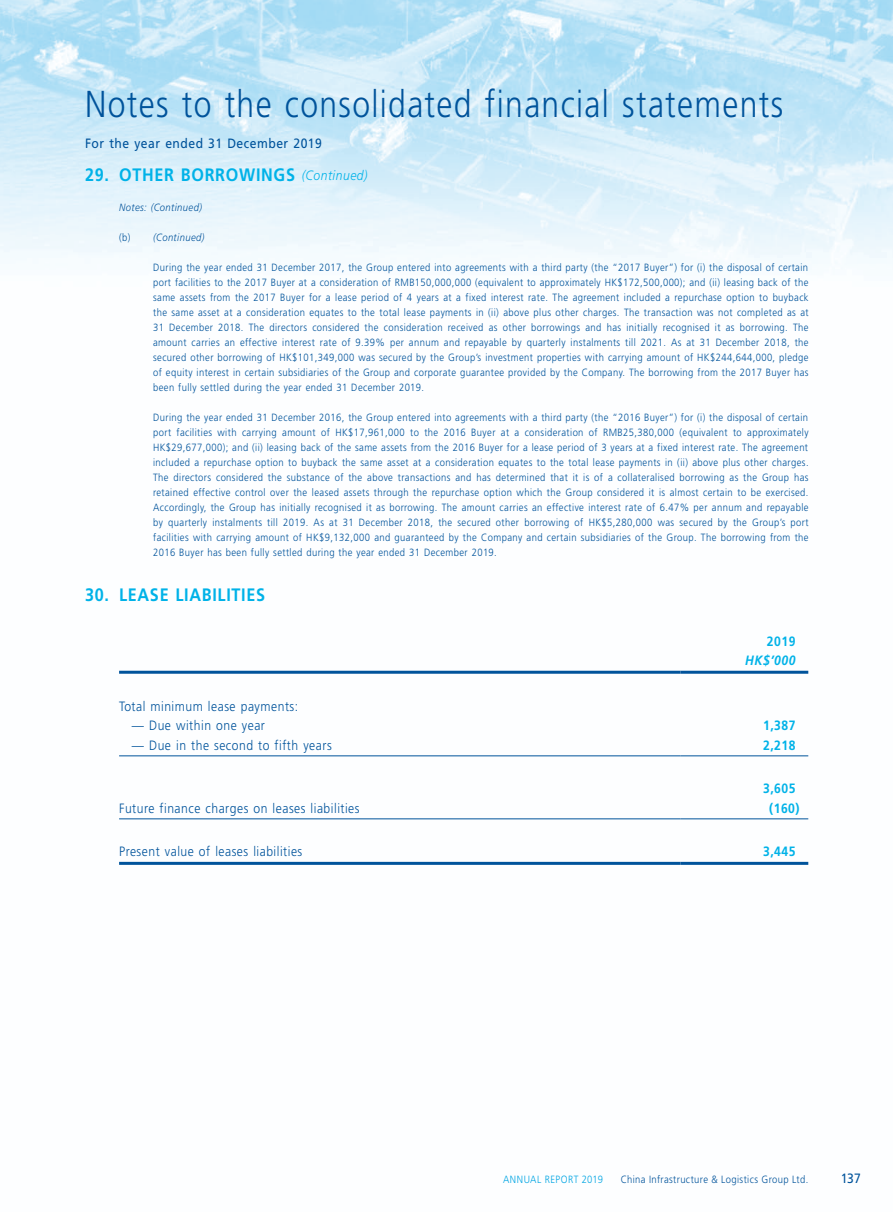
<style>
.page{position:relative;width:893px;height:1212px;background:#fff}
.page>*{position:absolute;margin:0;border:0;box-sizing:border-box;transform-origin:0 0}
.t1{font:300 37.5px "Frutiger";letter-spacing:.04em;color:#00539b;scale:.85 1}
.t2{font:700 18px "Frutiger";letter-spacing:.04em;color:#00b2e8;scale:.9 1}
.t3{font:300 13.5px "Frutiger";letter-spacing:.04em;color:#00539b;scale:.9 1}
.t4{font:13.5px "Frutiger";letter-spacing:.04em;color:#00539b;scale:.9 1}
.t5{font:700 13.5px "Frutiger";letter-spacing:.04em;color:#00b2e8;scale:.9 1}
.t6{font:italic 700 13.5px "Frutiger";color:#00b2e8;scale:.9 1}
.t7{font:300 10.5px/15px "Frutiger";letter-spacing:.04em;color:#00539b;text-align:justify;scale:.9 1}
.t8{font:italic 300 10.5px "Frutiger";letter-spacing:.04em;color:#00539b;scale:.9 1}
.t9{font:300 10.5px "Frutiger";letter-spacing:.05em;color:#00a5e3;scale:.9 1}
.s1{font-weight:300;font-style:italic;font-size:13.5px}
.s2{font-style:normal}
</style>
<div class="page">
<img style="left:0;top:0;width:892px;height:865px">
<hr style="left:119px;top:671px;width:561px;height:3px;background:#00539b">
<hr style="left:680px;top:671px;width:128px;height:3px;background:#00539b">
<hr style="left:119px;top:755px;width:561px;height:1px;background:#00539b">
<hr style="left:680px;top:755px;width:128px;height:1px;background:#00539b">
<hr style="left:119px;top:818px;width:561px;height:1px;background:#00539b">
<hr style="left:680px;top:818px;width:128px;height:1px;background:#00539b">
<hr style="left:119px;top:862px;width:561px;height:3px;background:#00539b">
<hr style="left:680px;top:862px;width:128px;height:3px;background:#00539b">
<h1 class="t1" style="left:85px;top:89px;width:822px">Notes to the consolidated financial statements</h1>
<p class="t4" style="left:85px;top:138px;width:265px">For the year ended 31 December 2019</p>
<h2 class="t2" style="left:85px;top:168px;width:315px">29. OTHER BORROWINGS <span class="s1">(Continued)</span></h2>
<p class="t8" style="left:119px;top:203px;width:94px">Notes: (Continued)</p>
<p class="t8" style="left:119px;top:233px;width:96px"><span class="s2">(b)</span> (Continued)</p>
<p class="t7" style="left:153px;top:261px;width:730px">During the year ended 31 December 2017, the Group entered into agreements with a third party (the “2017 Buyer”) for (i) the disposal of certain port facilities to the 2017 Buyer at a consideration of RMB150,000,000 (equivalent to approximately HK$172,500,000); and (ii) leasing back of the same assets from the 2017 Buyer for a lease period of 4 years at a fixed interest rate. The agreement included a repurchase option to buyback the same asset at a consideration equates to the total lease payments in (ii) above plus other charges. The transaction was not completed as at 31 December 2018. The directors considered the consideration received as other borrowings and has initially recognised it as borrowing. The amount carries an effective interest rate of 9.39% per annum and repayable by quarterly instalments till 2021. As at 31 December 2018, the secured other borrowing of HK$101,349,000 was secured by the Group’s investment properties with carrying amount of HK$244,644,000, pledge of equity interest in certain subsidiaries of the Group and corporate guarantee provided by the Company. The borrowing from the 2017 Buyer has been fully settled during the year ended 31 December 2019.</p>
<p class="t7" style="left:153px;top:411px;width:729px">During the year ended 31 December 2016, the Group entered into agreements with a third party (the “2016 Buyer”) for (i) the disposal of certain port facilities with carrying amount of HK$17,961,000 to the 2016 Buyer at a consideration of RMB25,380,000 (equivalent to approximately HK$29,677,000); and (ii) leasing back of the same assets from the 2016 Buyer for a lease period of 3 years at a fixed interest rate. The agreement included a repurchase option to buyback the same asset at a consideration equates to the total lease payments in (ii) above plus other charges.<br>The directors considered the substance of the above transactions and has determined that it is of a collateralised borrowing as the Group has retained effective control over the leased assets through the repurchase option which the Group considered it is almost certain to be exercised.<br>Accordingly, the Group has initially recognised it as borrowing. The amount carries an effective interest rate of 6.47% per annum and repayable by quarterly instalments till 2019. As at 31 December 2018, the secured other borrowing of HK$5,280,000 was secured by the Group’s port facilities with carrying amount of HK$9,132,000 and guaranteed by the Company and certain subsidiaries of the Group. The borrowing from the 2016 Buyer has been fully settled during the year ended 31 December 2019.</p>
<h2 class="t2" style="left:85px;top:587px;width:201px">30. LEASE LIABILITIES</h2>
<p class="t5" style="left:767px;top:635px;width:33px">2019</p>
<p class="t6" style="left:745px;top:655px;width:57px">HK$’000</p>
<p class="t3" style="left:119px;top:701px;width:200px">Total minimum lease payments:</p>
<p class="t3" style="left:132px;top:720px;width:149px">— Due within one year</p>
<p class="t5" style="left:763px;top:720px;width:38px">1,387</p>
<p class="t3" style="left:132px;top:740px;width:223px">— Due in the second to fifth years</p>
<p class="t5" style="left:763px;top:740px;width:38px">2,218</p>
<p class="t5" style="left:763px;top:783px;width:38px">3,605</p>
<p class="t3" style="left:119px;top:803px;width:269px">Future finance charges on leases liabilities</p>
<p class="t5" style="left:769px;top:803px;width:35px">(160)</p>
<p class="t3" style="left:119px;top:846px;width:205px">Present value of leases liabilities</p>
<p class="t5" style="left:763px;top:846px;width:38px">3,445</p>
<p class="t9" style="left:503px;top:1175px;width:112px">ANNUAL REPORT 2019</p>
<p class="t7" style="left:621px;top:1172px;width:210px">China Infrastructure &amp; Logistics Group Ltd.</p>
<p class="t4" style="left:840px;top:1173px;width:24px">137</p>
</div>
